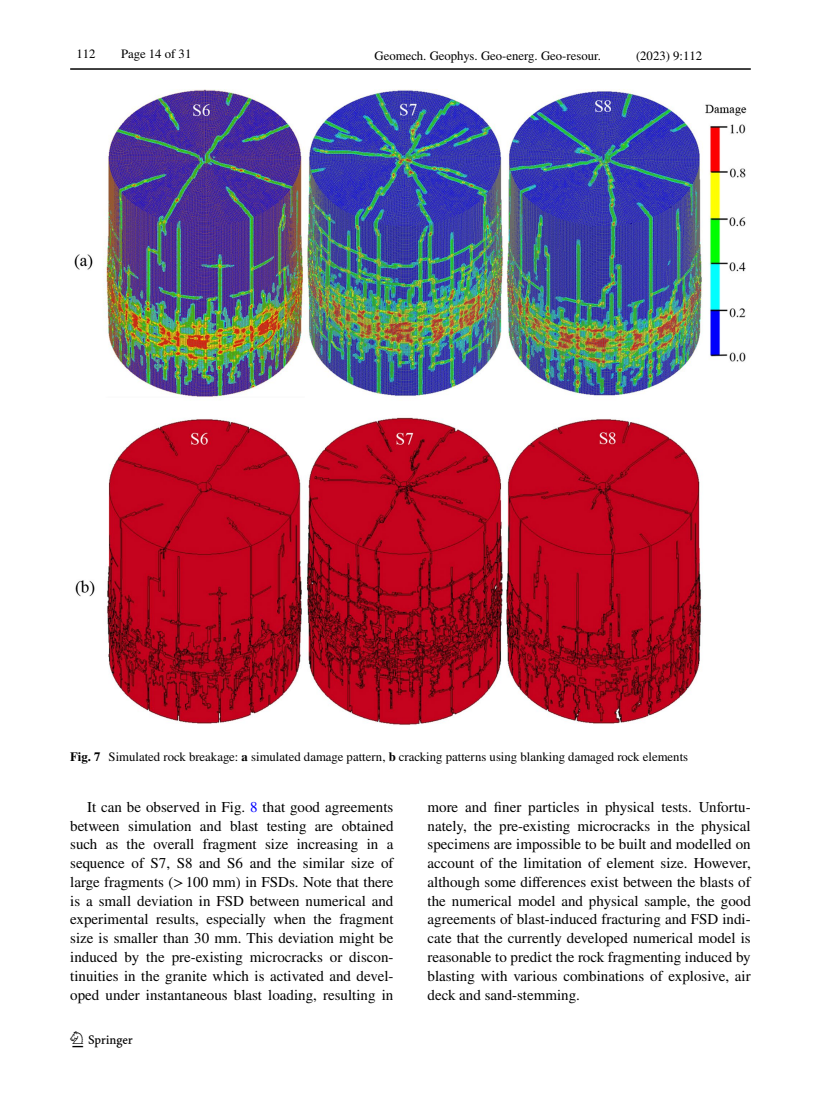
<style>
.page{position:relative;width:821px;height:1106px;background:#fff}
.page>*{position:absolute;margin:0;border:0;box-sizing:border-box;transform-origin:0 0}
.t1{font:22.5px "Springnew Regular 2";color:#000}
.t2{font:15px/18.8px "STIX";color:#000;text-align:justify}
.t3{font:12.75px "STIX";color:#000}
.s1{font-weight:700}
.s2{color:#00f}
</style>
<div class="page">
<hr style="left:70px;top:68px;width:680px;height:2px;background:#000">
<img style="left:74px;top:89px;width:672px;height:636px">
<p class="t3" style="left:77px;top:45px;width:21px">112</p>
<p class="t3" style="left:121px;top:45px;width:72px">Page 14 of 31</p>
<p class="t3" style="left:374px;top:47px;width:228px">Geomech. Geophys. Geo-energ. Geo-resour.</p>
<p class="t3" style="left:636px;top:47px;width:68px">(2023) 9:112</p>
<p class="t3" style="left:70px;top:747px;width:619px"><span class="s1">Fig. 7</span> Simulated rock breakage: <span class="s1">a</span> simulated damage pattern, <span class="s1">b</span> cracking patterns using blanking damaged rock elements</p>
<p class="t2" style="left:70px;top:798px;width:325px;text-indent:17px">It can be observed in Fig. <span class="s2">8</span> that good agreements between simulation and blast testing are obtained such as the overall fragment size increasing in a sequence of S7, S8 and S6 and the similar size of large fragments (&gt;100 mm) in FSDs. Note that there is a small deviation in FSD between numerical and experimental results, especially when the fragment size is smaller than 30 mm. This deviation might be induced by the pre-existing microcracks or discon&shy;tinuities in the granite which is activated and devel&shy;oped under instantaneous blast loading, resulting in</p>
<p class="t2" style="left:427px;top:798px;width:325px">more and finer particles in physical tests. Unfortu&shy;nately, the pre-existing microcracks in the physical specimens are impossible to be built and modelled on account of the limitation of element size. However, although some differences exist between the blasts of the numerical model and physical sample, the good agreements of blast-induced fracturing and FSD indi&shy;cate that the currently developed numerical model is reasonable to predict the rock fragmenting induced by blasting with various combinations of explosive, air deck and sand-stemming.</p>
<h1 class="t1" style="left:72px;top:1031px;width:62px">1 3</h1>
</div>
